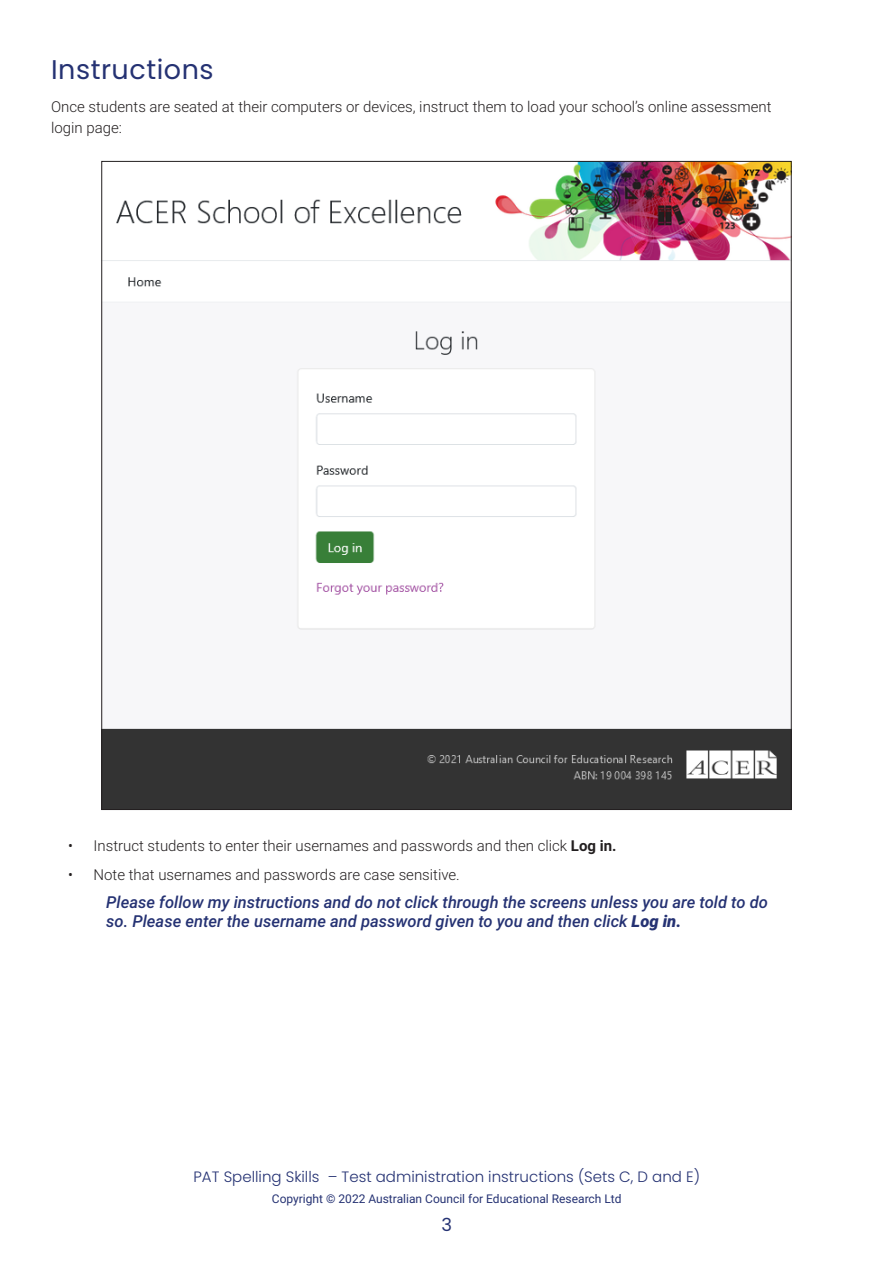
<style>
.page{position:relative;width:893px;height:1263px;background:#fff}
.page>*{position:absolute;margin:0;border:0;box-sizing:border-box;transform-origin:0 0}
.Subheading{font:27px "Poppins";letter-spacing:.02em;color:#253273}
.t1{font:18px "Poppins";color:#253273}
.Speaking_text{font:italic 500 16.5px/19.5px "Roboto";color:#253273}
.Body_copy{font:300 15px/20.2px "Roboto";color:#231f20}
.t2{font:300 15px "Poppins";color:#253273}
.t3{font:12px "Roboto";color:#253273}
.s1{font-weight:700}
.s2{font-weight:900}
</style>
<div class="page">
<img style="left:104px;top:163px;width:685px;height:645px">
<p class="Subheading" style="left:51px;top:54px;width:164px">Instructions</p>
<p class="Body_copy" style="left:51px;top:96px;width:722px">Once students are seated at their computers or devices, instruct them to load your school’s online assessment login page:</p>
<p class="Body_copy" style="left:68px;top:835px;width:550px">• Instruct students to enter their usernames and passwords and then click <span class="s1">Log in.</span></p>
<p class="Body_copy" style="left:68px;top:864px;width:393px">• Note that usernames and passwords are case sensitive.</p>
<p class="Speaking_text" style="left:106px;top:891px;width:663px">Please follow my instructions and do not click through the screens unless you are told to do so. Please enter the username and password given to you and then click <span class="s2">Log in.</span></p>
<p class="t2" style="left:194px;top:1168px;width:508px">PAT Spelling Skills – Test administration instructions (Sets C, D and E)</p>
<p class="t3" style="left:272px;top:1191px;width:351px">Copyright © 2022 Australian Council for Educational Research Ltd</p>
<p class="t1" style="left:441px;top:1214px;width:12px">3</p>
</div>
